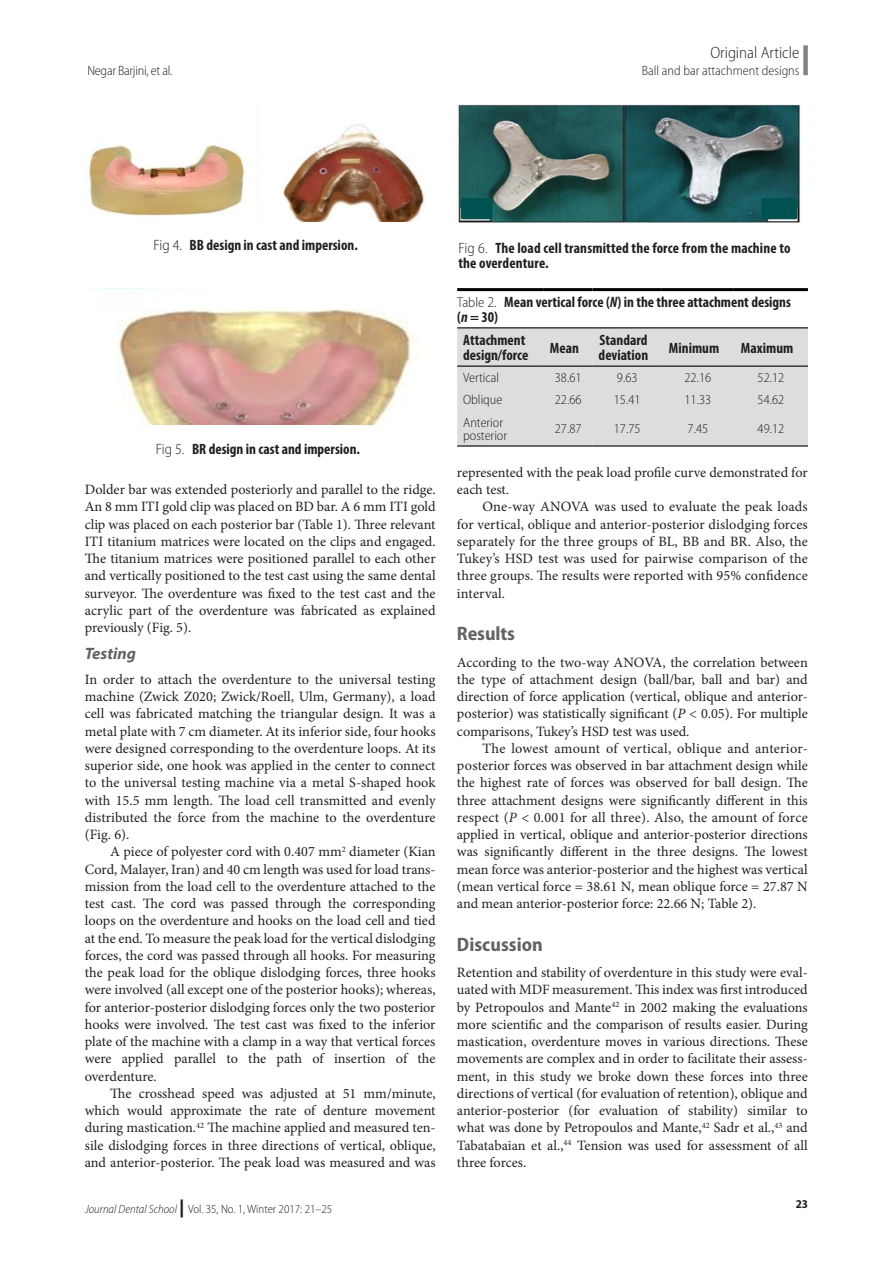
<style>
.page{position:relative;width:893px;height:1263px;background:#fff}
.page>*{position:absolute;margin:0;border:0;box-sizing:border-box;transform-origin:0 0}
.t1{font:700 semi-condensed 19.5px "Myriad Pro";color:#636366}
.t2{font:300 semi-condensed 16.5px "Myriad Pro";color:#231f20}
.t3{font:italic 700 16.5px "Myriad Pro";color:#636366}
.Table_Fig_Box_Title{font:700 condensed 15px/15px "Myriad Pro";color:#231f20}
.Tx{font:14.25px/17.2px "Minion Pro";color:#231f20;text-align:justify}
.Txf{font:14.25px/17.2px "Minion Pro";color:#231f20;text-align:justify}
.Table_Tx{font:300 semi-condensed 13.5px/13.5px "Myriad Pro";color:#231f20}
.Table_Tx-2{font:300 semi-condensed 13.5px "Myriad Pro";letter-spacing:-.02em;color:#231f20}
.t4{font:300 semi-condensed 12px "Myriad Pro";color:#231f20}
.t5{font:700 semi-condensed 12px "Myriad Pro";color:#231f20}
.s1{font-weight:300;font-stretch:semi-condensed}
.s2{font-style:italic}
.s3{font-weight:900;font-stretch:normal;font-size:18px}
.s4{font-weight:300;font-stretch:semi-condensed;font-size:14.25px}
</style>
<div class="page">
<div style="left:803px;top:45px;width:5px;height:30px;background:#808285"></div>
<img style="left:88px;top:124px;width:337px;height:98px">
<img style="left:95px;top:288px;width:320px;height:136px">
<img style="left:457px;top:105px;width:344px;height:118px">
<div style="left:457px;top:328px;width:351px;height:117px;background:#dcdddf"></div>
<hr style="left:457px;top:366px;width:87px;height:1px;background:#000">
<hr style="left:544px;top:366px;width:49px;height:1px;background:#000">
<hr style="left:593px;top:366px;width:69px;height:1px;background:#000">
<hr style="left:662px;top:366px;width:72px;height:1px;background:#000">
<hr style="left:734px;top:366px;width:74px;height:1px;background:#000">
<hr style="left:457px;top:445px;width:87px;height:2px;background:#000">
<hr style="left:544px;top:445px;width:49px;height:2px;background:#000">
<hr style="left:593px;top:445px;width:69px;height:2px;background:#000">
<hr style="left:662px;top:445px;width:72px;height:2px;background:#000">
<hr style="left:734px;top:445px;width:74px;height:2px;background:#000">
<hr style="left:457px;top:288px;width:87px;height:3px;background:#000">
<hr style="left:544px;top:288px;width:49px;height:3px;background:#000">
<hr style="left:593px;top:288px;width:69px;height:3px;background:#000">
<hr style="left:662px;top:288px;width:72px;height:3px;background:#000">
<hr style="left:734px;top:288px;width:74px;height:3px;background:#000">
<hr style="left:457px;top:327px;width:87px;height:1px;background:#000">
<hr style="left:544px;top:327px;width:49px;height:1px;background:#000">
<hr style="left:593px;top:327px;width:69px;height:1px;background:#000">
<hr style="left:662px;top:327px;width:72px;height:1px;background:#000">
<hr style="left:734px;top:327px;width:74px;height:1px;background:#000">
<p class="Table_Tx-2" style="left:87px;top:63px;width:87px">Negar Barjini, et al.</p>
<p class="t2" style="left:710px;top:43px;width:91px">Original Article</p>
<p class="Table_Tx" style="left:642px;top:64px;width:159px">Ball and bar attachment designs</p>
<p class="Table_Fig_Box_Title" style="left:154px;top:238px;width:206px"><span class="s1">Fig 4.</span> BB design in cast and impersion.</p>
<p class="Table_Fig_Box_Title" style="left:156px;top:441px;width:206px"><span class="s1">Fig 5.</span> BR design in cast and impersion.</p>
<p class="Txf" style="left:85px;top:481px;width:352px">Dolder bar was extended posteriorly and parallel to the ridge.<br>An 8 mm ITI gold clip was placed on BD bar. A 6 mm ITI gold clip was placed on each posterior bar (Table 1). Three relevant ITI titanium matrices were located on the clips and engaged.<br>The titanium matrices were positioned parallel to each other and vertically positioned to the test cast using the same dental surveyor. The overdenture was fixed to the test cast and the acrylic part of the overdenture was fabricated as explained previously (Fig. 5).</p>
<h2 class="t3" style="left:85px;top:643px;width:53px">Testing</h2>
<p class="Txf" style="left:85px;top:671px;width:352px">In order to attach the overdenture to the universal testing machine (Zwick Z020; Zwick/Roell, Ulm, Germany), a load cell was fabricated matching the triangular design. It was a metal plate with 7 cm diameter. At its inferior side, four hooks were designed corresponding to the overdenture loops. At its superior side, one hook was applied in the center to connect to the universal testing machine via a metal S-shaped hook with 15.5 mm length. The load cell transmitted and evenly distributed the force from the machine to the overdenture (Fig. 6).</p>
<p class="Tx" style="left:85px;top:843px;width:352px;text-indent:26px">A piece of polyester cord with 0.407 mm<sup>2</sup> diameter (Kian Cord, Malayer, Iran) and 40 cm length was used for load trans&shy;mission from the load cell to the overdenture attached to the test cast. The cord was passed through the corresponding loops on the overdenture and hooks on the load cell and tied at the end. To measure the peak load for the vertical dislodging forces, the cord was passed through all hooks. For measuring the peak load for the oblique dislodging forces, three hooks were involved (all except one of the posterior hooks); whereas, for anterior-posterior dislodging forces only the two posterior hooks were involved. The test cast was fixed to the inferior plate of the machine with a clamp in a way that vertical forces were applied parallel to the path of insertion of the overdenture.</p>
<p class="Tx" style="left:85px;top:1085px;width:352px;text-indent:26px">The crosshead speed was adjusted at 51 mm/minute, which would approximate the rate of denture movement during mastication.<sup>42</sup> The machine applied and measured ten&shy;sile dislodging forces in three directions of vertical, oblique, and anterior-posterior. The peak load was measured and was</p>
<p class="t4" style="left:85px;top:1202px;width:249px"><span class="s2">Journal Dental School</span> <span class="s3">|</span> Vol. 35, No. 1, Winter 2017: 21–25</p>
<p class="Table_Fig_Box_Title" style="left:458px;top:241px;width:334px"><span class="s1">Fig 6.</span> The load cell transmitted the force from the machine to the overdenture.</p>
<p class="Table_Fig_Box_Title" style="left:457px;top:294px;width:335px"><span class="s4">Table</span> <span class="s1">2.</span> Mean vertical force (<span class="s2">N</span>) in the three attachment designs (<span class="s2">n</span> = 30)</p>
<p class="Table_Fig_Box_Title" style="left:463px;top:332px;width:67px">Attachment design/force</p>
<p class="Table_Fig_Box_Title" style="left:550px;top:340px;width:31px">Mean</p>
<p class="Table_Fig_Box_Title" style="left:599px;top:332px;width:51px">Standard deviation</p>
<p class="Table_Fig_Box_Title" style="left:669px;top:340px;width:52px">Minimum</p>
<p class="Table_Fig_Box_Title" style="left:741px;top:340px;width:54px">Maximum</p>
<p class="Table_Tx" style="left:463px;top:371px;width:38px">Vertical</p>
<p class="Table_Tx" style="left:555px;top:371px;width:28px">38.61</p>
<p class="Table_Tx" style="left:617px;top:371px;width:22px">9.63</p>
<p class="Table_Tx" style="left:685px;top:371px;width:28px">22.16</p>
<p class="Table_Tx" style="left:758px;top:371px;width:28px">52.12</p>
<p class="Table_Tx" style="left:463px;top:393px;width:41px">Oblique</p>
<p class="Table_Tx" style="left:555px;top:393px;width:28px">22.66</p>
<p class="Table_Tx" style="left:614px;top:393px;width:28px">15.41</p>
<p class="Table_Tx" style="left:685px;top:393px;width:28px">11.33</p>
<p class="Table_Tx" style="left:758px;top:393px;width:28px">54.62</p>
<p class="Table_Tx" style="left:463px;top:415px;width:45px">Anterior posterior</p>
<p class="Table_Tx" style="left:555px;top:422px;width:28px">27.87</p>
<p class="Table_Tx" style="left:614px;top:422px;width:28px">17.75</p>
<p class="Table_Tx" style="left:688px;top:422px;width:22px">7.45</p>
<p class="Table_Tx" style="left:758px;top:422px;width:28px">49.12</p>
<p class="Tx" style="left:457px;top:464px;width:352px">represented with the peak load profile curve demonstrated for each test.</p>
<p class="Tx" style="left:457px;top:498px;width:352px;text-indent:26px">One-way ANOVA was used to evaluate the peak loads for vertical, oblique and anterior-posterior dislodging forces separately for the three groups of BL, BB and BR. Also, the Tukey’s HSD test was used for pairwise comparison of the three groups. The results were reported with 95% confidence interval.</p>
<h1 class="t1" style="left:457px;top:623px;width:60px">Results</h1>
<p class="Txf" style="left:457px;top:653px;width:352px">According to the two-way ANOVA, the correlation between the type of attachment design (ball/bar, ball and bar) and direction of force application (vertical, oblique and anterior&shy;posterior) was statistically significant (<span class="s2">P</span> &lt; 0.05). For multiple comparisons, Tukey’s HSD test was used.</p>
<p class="Tx" style="left:457px;top:740px;width:352px;text-indent:26px">The lowest amount of vertical, oblique and anterior&shy;posterior forces was observed in bar attachment design while the highest rate of forces was observed for ball design. The three attachment designs were significantly different in this respect (<span class="s2">P</span> &lt; 0.001 for all three). Also, the amount of force applied in vertical, oblique and anterior-posterior directions was significantly different in the three designs. The lowest mean force was anterior-posterior and the highest was vertical (mean vertical force = 38.61 N, mean oblique force = 27.87 N and mean anterior-posterior force: 22.66 N; Table 2).</p>
<h1 class="t1" style="left:457px;top:933px;width:87px">Discussion</h1>
<p class="Txf" style="left:457px;top:964px;width:352px">Retention and stability of overdenture in this study were eval&shy;uated with MDF measurement. This index was first introduced by Petropoulos and Mante<sup>42</sup> in 2002 making the evaluations more scientific and the comparison of results easier. During mastication, overdenture moves in various directions. These movements are complex and in order to facilitate their assess&shy;ment, in this study we broke down these forces into three directions of vertical (for evaluation of retention), oblique and anterior-posterior (for evaluation of stability) similar to what was done by Petropoulos and Mante,<sup>42</sup> Sadr et al.,<sup>43</sup> and Tabatabaian et al.,<sup>44</sup> Tension was used for assessment of all three forces.</p>
<p class="t5" style="left:796px;top:1197px;width:14px">23</p>
</div>
